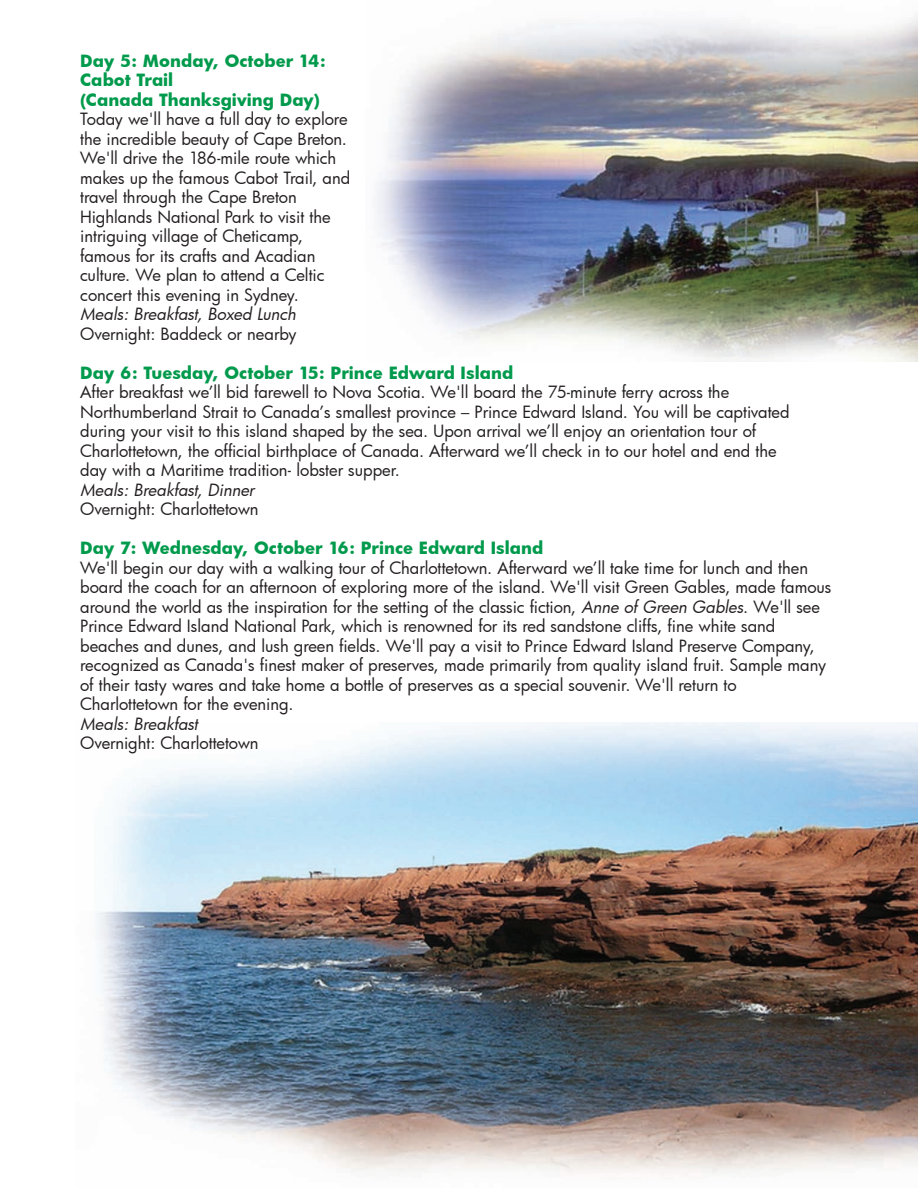
<style>
.page{position:relative;width:918px;height:1188px;background:#fff}
.page>*{position:absolute;margin:0;border:0;box-sizing:border-box;transform-origin:0 0}
.t1{font:16.5px/19.5px "Futura Bk";color:#231f20}
.t2{font:700 16.5px/19.5px "Futura Bk";color:#009a4c}
.t3{font:italic 16.5px "Futura Bk";color:#231f20}
.s1{font-style:italic}
</style>
<div class="page">
<img style="left:95px;top:722px;width:823px;height:454px">
<img style="left:375px;top:15px;width:542px;height:347px">
<p class="t2" style="left:80px;top:50px;width:247px">Day 5: Monday, October 14:<br>Cabot Trail<br>(Canada Thanksgiving Day)</p>
<p class="t1" style="left:80px;top:109px;width:272px">Today we'll have a full day to explore the incredible beauty of Cape Breton.<br>We'll drive the 186-mile route which makes up the famous Cabot Trail, and travel through the Cape Breton Highlands National Park to visit the intriguing village of Cheticamp, famous for its crafts and Acadian culture. We plan to attend a Celtic concert this evening in Sydney.</p>
<p class="t3" style="left:80px;top:303px;width:217px">Meals: Breakfast, Boxed Lunch</p>
<p class="t1" style="left:80px;top:323px;width:218px">Overnight: Baddeck or nearby</p>
<p class="t2" style="left:80px;top:362px;width:435px">Day 6: Tuesday, October 15: Prince Edward Island</p>
<p class="t1" style="left:80px;top:382px;width:711px">After breakfast we’ll bid farewell to Nova Scotia. We'll board the 75-minute ferry across the Northumberland Strait to Canada’s smallest province – Prince Edward Island. You will be captivated during your visit to this island shaped by the sea. Upon arrival we’ll enjoy an orientation tour of Charlottetown, the official birthplace of Canada. Afterward we’ll check in to our hotel and end the day with a Maritime tradition- lobster supper.</p>
<p class="t3" style="left:80px;top:478px;width:176px">Meals: Breakfast, Dinner</p>
<p class="t1" style="left:80px;top:499px;width:180px">Overnight: Charlottetown</p>
<p class="t2" style="left:80px;top:538px;width:465px">Day 7: Wednesday, October 16: Prince Edward Island</p>
<p class="t1" style="left:80px;top:557px;width:753px">We'll begin our day with a walking tour of Charlottetown. Afterward we’ll take time for lunch and then board the coach for an afternoon of exploring more of the island. We'll visit Green Gables, made famous around the world as the inspiration for the setting of the classic fiction, <span class="s1">Anne of Green Gables</span>. We'll see Prince Edward Island National Park, which is renowned for its red sandstone cliffs, fine white sand beaches and dunes, and lush green fields. We'll pay a visit to Prince Edward Island Preserve Company, recognized as Canada's finest maker of preserves, made primarily from quality island fruit. Sample many of their tasty wares and take home a bottle of preserves as a special souvenir. We'll return to Charlottetown for the evening.</p>
<p class="t3" style="left:80px;top:712px;width:119px">Meals: Breakfast</p>
<p class="t1" style="left:80px;top:733px;width:180px">Overnight: Charlottetown</p>
</div>
